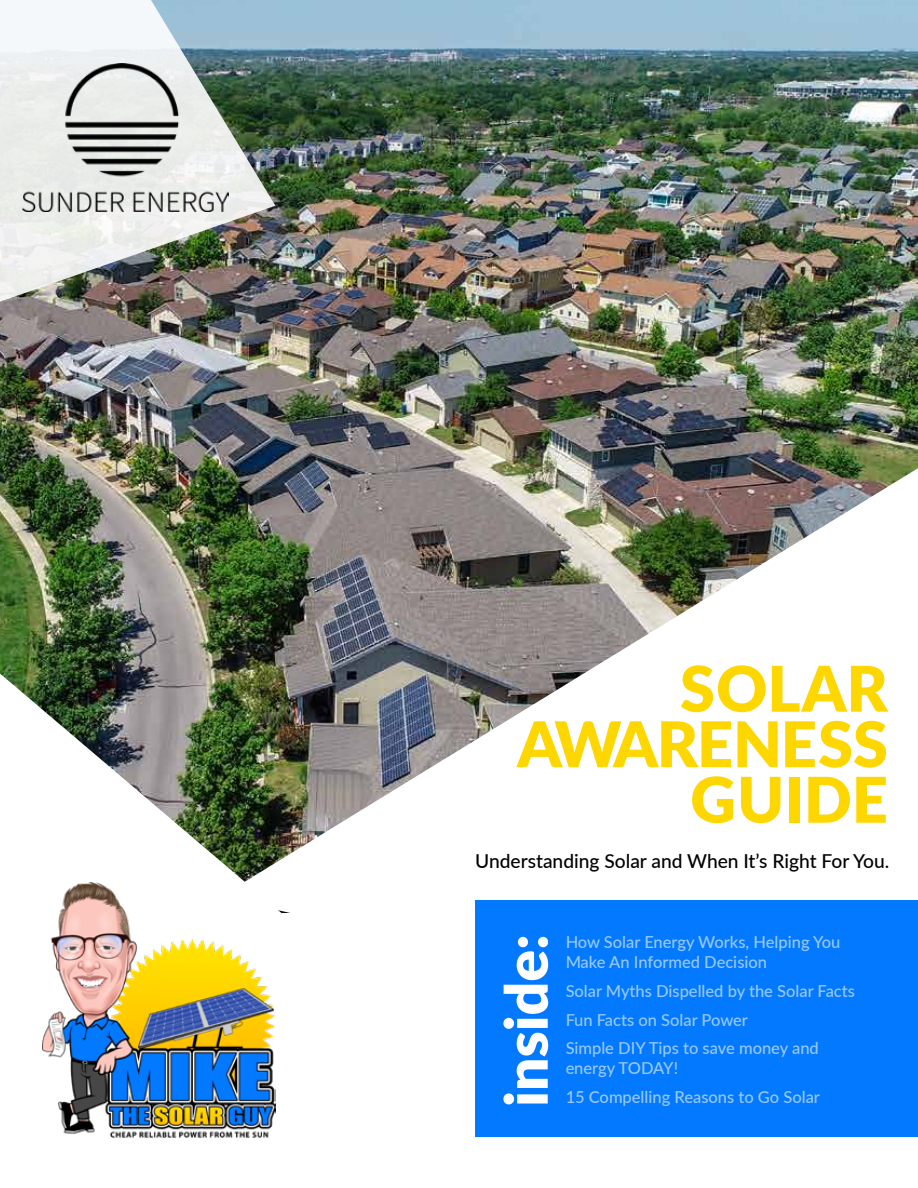
<style>
.page{position:relative;width:918px;height:1188px;background:#fff}
.page>*{position:absolute;margin:0;border:0;box-sizing:border-box;transform-origin:0 0}
.t1{font:900 63px/55.5px "Lato";color:#ffd700;text-align:right}
.t2{font:900 58.95px "Lato";color:#fff}
.t3{font:500 19.2px "Lato";color:#000}
.t4{font:500 16.5px/28.8px "Lato";color:#fff}
</style>
<div class="page">
<img style="left:0;top:0;width:918px;height:674px">
<img style="left:220px;top:468px;width:698px;height:206px">
<img style="left:0;top:674px;width:583px;height:463px">
<div style="left:476px;top:900px;width:442px;height:237px;background:#0279ff"></div>
<img style="left:0;top:0;width:275px;height:453px">
<img style="left:23px;top:63px;width:205px;height:149px">
<img style="left:42px;top:883px;width:234px;height:255px">
<h1 class="t1" style="left:517px;top:658px;width:372px">SOLAR<br>AWARENESS<br>GUIDE</h1>
<p class="t3" style="left:475px;top:847px;width:416px">Understanding Solar and When It’s Right For You.</p>
<h2 class="t2" style="left:482px;top:1107px;width:174px;rotate:-90deg">inside:</h2>
<p class="t4" style="left:566px;top:932px;width:276px;line-height:19.8px">How Solar Energy Works, Helping You<br>Make An Informed Decision</p>
<p class="t4" style="left:566px;top:976px;width:291px">Solar Myths Dispelled by the Solar Facts<br>Fun Facts on Solar Power<br>Simple DIY Tips to save money and</p>
<p class="t4" style="left:566px;top:1053px;width:114px">energy TODAY!</p>
<p class="t4" style="left:566px;top:1082px;width:256px">15 Compelling Reasons to Go Solar</p>
</div>
